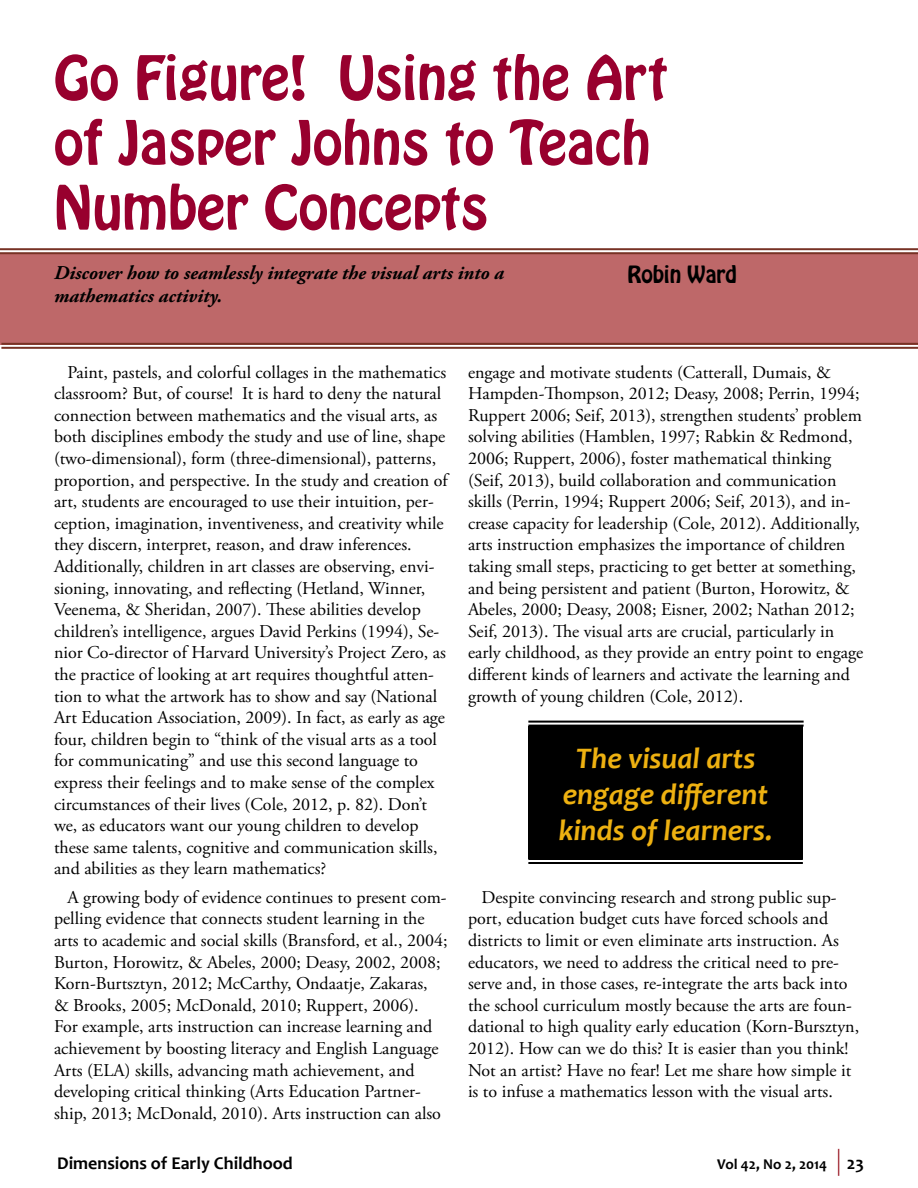
<style>
.page{position:relative;width:918px;height:1188px;background:#fff}
.page>*{position:absolute;margin:0;border:0;box-sizing:border-box;transform-origin:0 0}
.t1{font:54px/64.8px "Hobo Std";color:#98002e}
.t2{font:italic 700 30px/36px "Candara";color:#eeb111;text-align:center}
.t3{font:21px "Hobo Std";color:#000}
.t4{font:italic 700 19.5px "Adobe Garamond Pro";color:#000}
.t5{font:18px/21.6px "Adobe Garamond Pro";color:#000}
.t6{font:700 18px "Candara";color:#000}
.t7{font:700 15px "Candara";color:#000}
.s1{font-size:18px}
</style>
<div class="page">
<svg style="left:838px;top:1149px;width:1px;height:27px"></svg>
<div style="left:0;top:254px;width:918px;height:90px;background:#be6869"></div>
<hr style="left:0;top:252px;width:918px;height:2px;background:#773225">
<hr style="left:0;top:248px;width:918px;height:2px;background:#773225">
<hr style="left:1px;top:347px;width:917px;height:2px;background:#773225">
<hr style="left:1px;top:343px;width:917px;height:2px;background:#773225">
<div style="left:528px;top:726px;width:275px;height:133px;background:#000"></div>
<hr style="left:528px;top:721px;width:276px;height:2px;background:#000">
<hr style="left:528px;top:725px;width:276px;height:2px;background:#000">
<hr style="left:528px;top:858px;width:275px;height:2px;background:#000">
<hr style="left:528px;top:862px;width:275px;height:2px;background:#000">
<h1 class="t1" style="left:54px;top:46px;width:615px">Go Figure! Using the Art of Jasper Johns to Teach<br>Number Concepts</h1>
<p class="t4" style="left:54px;top:262px;width:452px">Discover how to seamlessly integrate the visual arts into a</p>
<p class="t3" style="left:627px;top:260px;width:111px">Robin Ward</p>
<p class="t4" style="left:54px;top:285px;width:170px">mathematics activity.</p>
<p class="t5" style="left:54px;top:362px;width:395px;text-indent:14px">Paint, pastels, and colorful collages in the mathematics classroom? But, of course! It is hard to deny the natural connection between mathematics and the visual arts, as both disciplines embody the study and use of line, shape (two-dimensional), form (three-dimensional), patterns, proportion, and perspective. In the study and creation of art, students are encouraged to use their intuition, per&shy;ception, imagination, inventiveness, and creativity while they discern, interpret, reason, and draw inferences.<br>Additionally, children in art classes are observing, envi&shy;sioning, innovating, and reflecting (Hetland, Winner, Veenema, &amp; Sheridan, 2007). These abilities develop children’s intelligence, argues David Perkins (1994), Se&shy;nior Co-director of Harvard University’s Project Zero, as the practice of looking at art requires thoughtful atten&shy;tion to what the artwork has to show and say (National Art Education Association, 2009). In fact, as early as age four, children begin to “think of the visual arts as a tool for communicating” and use this second language to express their feelings and to make sense of the complex circumstances of their lives (Cole, 2012, p. 82). Don’t we, as educators want our young children to develop these same talents, cognitive and communication skills, and abilities as they learn mathematics?</p>
<p class="t5" style="left:54px;top:887px;width:395px;text-indent:14px">A growing body of evidence continues to present com&shy;pelling evidence that connects student learning in the arts to academic and social skills (Bransford, et al., 2004; Burton, Horowitz, &amp; Abeles, 2000; Deasy, 2002, 2008; Korn-Burtsztyn, 2012; McCarthy, Ondaatje, Zakaras,<br>&amp; Brooks, 2005; McDonald, 2010; Ruppert, 2006).<br>For example, arts instruction can increase learning and achievement by boosting literacy and English Language Arts (ELA) skills, advancing math achievement, and developing critical thinking (Arts Education Partner&shy;ship, 2013; McDonald, 2010). Arts instruction can also</p>
<p class="t5" style="left:468px;top:362px;width:397px">engage and motivate students (Catterall, Dumais, &amp; Hampden-Thompson, 2012; Deasy, 2008; Perrin, 1994; Ruppert 2006; Seif, 2013), strengthen students’ problem solving abilities (Hamblen, 1997; Rabkin &amp; Redmond, 2006; Ruppert, 2006), foster mathematical thinking (Seif, 2013), build collaboration and communication skills (Perrin, 1994; Ruppert 2006; Seif, 2013), and in&shy;crease capacity for leadership (Cole, 2012). Additionally, arts instruction emphasizes the importance of children taking small steps, practicing to get better at something, and being persistent and patient (Burton, Horowitz, &amp; Abeles, 2000; Deasy, 2008; Eisner, 2002; Nathan 2012; Seif, 2013). The visual arts are crucial, particularly in early childhood, as they provide an entry point to engage different kinds of learners and activate the learning and growth of young children (Cole, 2012).</p>
<h2 class="t2" style="left:558px;top:739px;width:216px">The visual arts engage different kinds of learners.</h2>
<p class="t5" style="left:468px;top:887px;width:393px;text-indent:14px">Despite convincing research and strong public sup&shy;port, education budget cuts have forced schools and districts to limit or even eliminate arts instruction. As educators, we need to address the critical need to pre&shy;serve and, in those cases, re-integrate the arts back into the school curriculum mostly because the arts are foun&shy;dational to high quality early education (Korn-Bursztyn, 2012). How can we do this? It is easier than you think!<br>Not an artist? Have no fear! Let me share how simple it is to infuse a mathematics lesson with the visual arts.</p>
<p class="t6" style="left:57px;top:1152px;width:237px">Dimensions of Early Childhood</p>
<p class="t7" style="left:717px;top:1154px;width:148px">Vol 42, No 2, 2014 <span class="s1">23</span></p>
</div>
